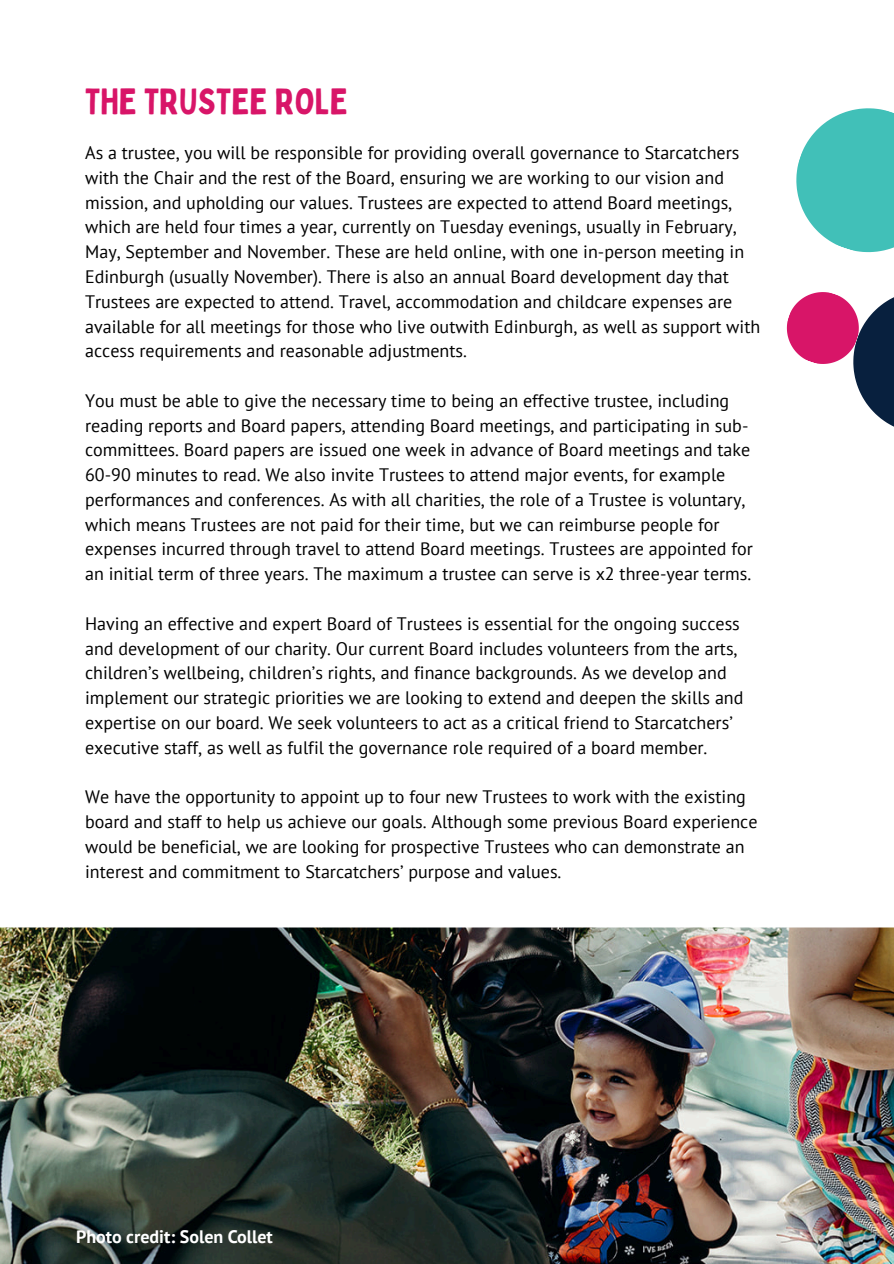
<style>
.page{position:relative;width:894px;height:1264px;background:#fff}
.page>*{position:absolute;margin:0;border:0;box-sizing:border-box;transform-origin:0 0}
.t1{font:36px "Bobby Jones";color:#d81568}
.t2{font:18px/24.8px "PT Sans";color:#000}
.t3{font:700 18px "PT Sans";color:#fff}
</style>
<div class="page">
<svg style="left:786px;top:108px;width:107px;height:318px"></svg>
<img style="left:0;top:927px;width:893px;height:336px">
<h1 class="t1" style="left:85px;top:78px;width:264px">THE TRUSTEE ROLE</h1>
<p class="t2" style="left:85px;top:140px;width:676px">As a trustee, you will be responsible for providing overall governance to Starcatchers with the Chair and the rest of the Board, ensuring we are working to our vision and mission, and upholding our values. Trustees are expected to attend Board meetings, which are held four times a year, currently on Tuesday evenings, usually in February, May, September and November. These are held online, with one in-person meeting in Edinburgh (usually November). There is also an annual Board development day that Trustees are expected to attend. Travel, accommodation and childcare expenses are available for all meetings for those who live outwith Edinburgh, as well as support with access requirements and reasonable adjustments.</p>
<p class="t2" style="left:85px;top:388px;width:669px">You must be able to give the necessary time to being an effective trustee, including reading reports and Board papers, attending Board meetings, and participating in sub&shy;committees. Board papers are issued one week in advance of Board meetings and take 60-90 minutes to read. We also invite Trustees to attend major events, for example performances and conferences. As with all charities, the role of a Trustee is voluntary, which means Trustees are not paid for their time, but we can reimburse people for expenses incurred through travel to attend Board meetings. Trustees are appointed for an initial term of three years. The maximum a trustee can serve is x2 three-year terms.</p>
<p class="t2" style="left:85px;top:610px;width:659px">Having an effective and expert Board of Trustees is essential for the ongoing success and development of our charity. Our current Board includes volunteers from the arts, children’s wellbeing, children’s rights, and finance backgrounds. As we develop and implement our strategic priorities we are looking to extend and deepen the skills and expertise on our board. We seek volunteers to act as a critical friend to Starcatchers’ executive staff, as well as fulfil the governance role required of a board member.</p>
<p class="t2" style="left:85px;top:784px;width:673px">We have the opportunity to appoint up to four new Trustees to work with the existing board and staff to help us achieve our goals. Although some previous Board experience would be beneficial, we are looking for prospective Trustees who can demonstrate an interest and commitment to Starcatchers’ purpose and values.</p>
<p class="t3" style="left:76px;top:1224px;width:198px">Photo credit: Solen Collet</p>
</div>
